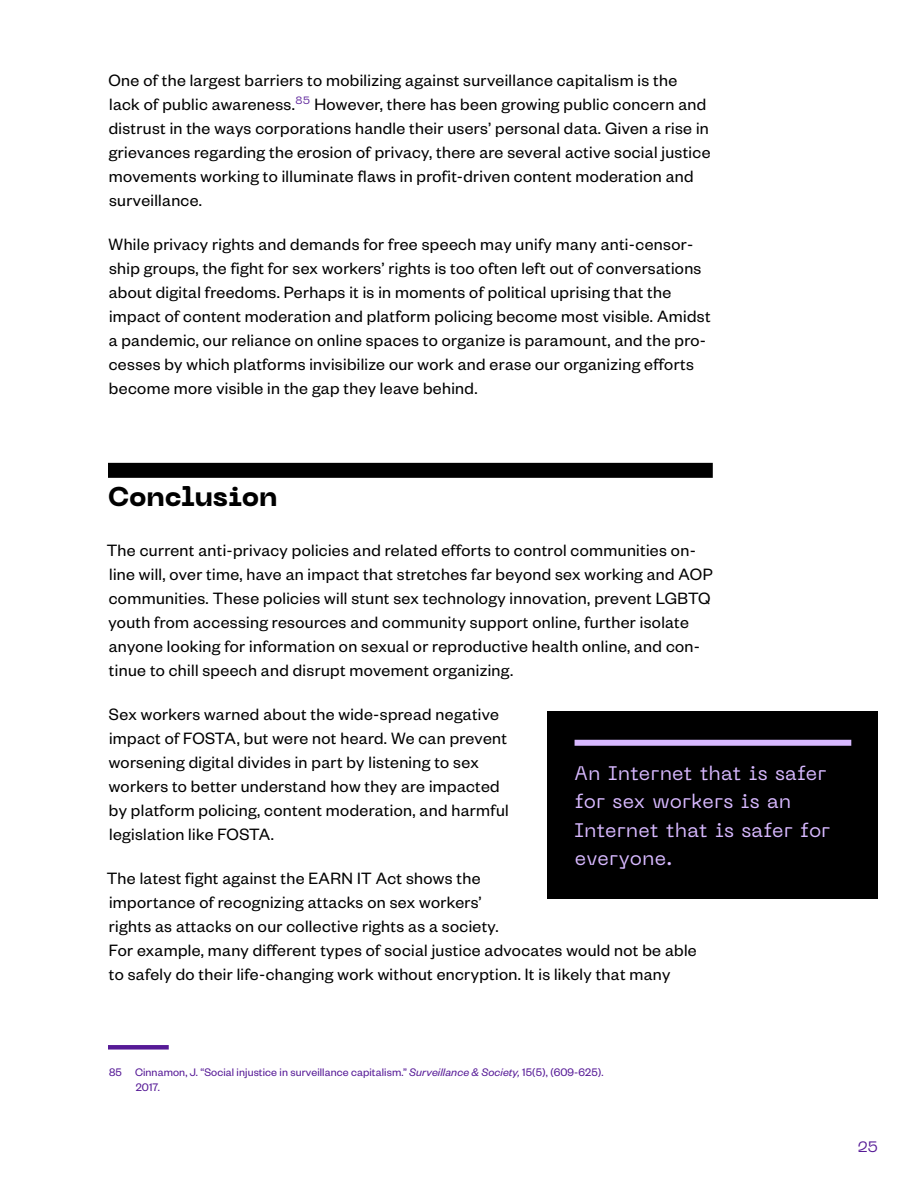
<style>
.page{position:relative;width:918px;height:1188px;background:#fff}
.page>*{position:absolute;margin:0;border:0;box-sizing:border-box;transform-origin:0 0}
.t1{font:800 27px "Neue Machina";letter-spacing:-.005em;color:#000}
.t2{font:19.5px/28.5px "Neue Machina";letter-spacing:.015em;color:#d8b9ff}
.t3{font:18px/24px "Founders Grotesk";letter-spacing:.02em;color:#000}
.t4{font:15px "Neue Machina";color:#561a96}
.t5{font:12px/15px "Founders Grotesk";letter-spacing:.01em;color:#561a96}
.s1{font-style:italic}
</style>
<div class="page">
<div style="left:108px;top:463px;width:605px;height:15px;background:#000"></div>
<div style="left:108px;top:1045px;width:61px;height:5px;background:#561a96"></div>
<div style="left:548px;top:711px;width:330px;height:188px;background:#000"></div>
<div style="left:575px;top:740px;width:276px;height:6px;background:#d8b9ff"></div>
<p class="t3" style="left:109px;top:67px;width:603px">One of the largest barriers to mobilizing against surveillance capitalism is the lack of public awareness.<sup>85</sup> However, there has been growing public concern and distrust in the ways corporations handle their users’ personal data. Given a rise in grievances regarding the erosion of privacy, there are several active social justice movements working to illuminate flaws in profit-driven content moderation and surveillance.</p>
<p class="t3" style="left:109px;top:231px;width:603px">While privacy rights and demands for free speech may unify many anti-censor&shy;ship groups, the fight for sex workers’ rights is too often left out of conversations about digital freedoms. Perhaps it is in moments of political uprising that the impact of content moderation and platform policing become most visible. Amidst a pandemic, our reliance on online spaces to organize is paramount, and the pro&shy;cesses by which platforms invisibilize our work and erase our organizing efforts become more visible in the gap they leave behind.</p>
<h1 class="t1" style="left:108px;top:479px;width:171px">Conclusion</h1>
<p class="t3" style="left:107px;top:537px;width:608px">The current anti-privacy policies and related efforts to control communities on&shy;line will, over time, have an impact that stretches far beyond sex working and AOP communities. These policies will stunt sex technology innovation, prevent LGBTQ youth from accessing resources and community support online, further isolate anyone looking for information on sexual or reproductive health online, and con&shy;tinue to chill speech and disrupt movement organizing.</p>
<p class="t3" style="left:109px;top:701px;width:402px">Sex workers warned about the wide-spread negative impact of FOSTA, but were not heard. We can prevent worsening digital divides in part by listening to sex workers to better understand how they are impacted by platform policing, content moderation, and harmful legislation like FOSTA.</p>
<p class="t3" style="left:107px;top:866px;width:592px">The latest fight against the EARN IT Act shows the<br>importance of recognizing attacks on sex workers’<br>rights as attacks on our collective rights as a society.<br>For example, many different types of social justice advocates would not be able to safely do their life-changing work without encryption. It is likely that many</p>
<p class="t2" style="left:574px;top:758px;width:258px">An Internet that is safer for sex workers is an<br>Internet that is safer for everyone.</p>
<p class="t5" style="left:136px;top:1064px;width:469px;text-indent:-27px">85 Cinnamon, J. “Social injustice in surveillance capitalism.” <span class="s1">Surveillance &amp; Society,</span> 15(5), (609-625).<br>2017.</p>
<p class="t4" style="left:858px;top:1137px;width:22px">25</p>
</div>
